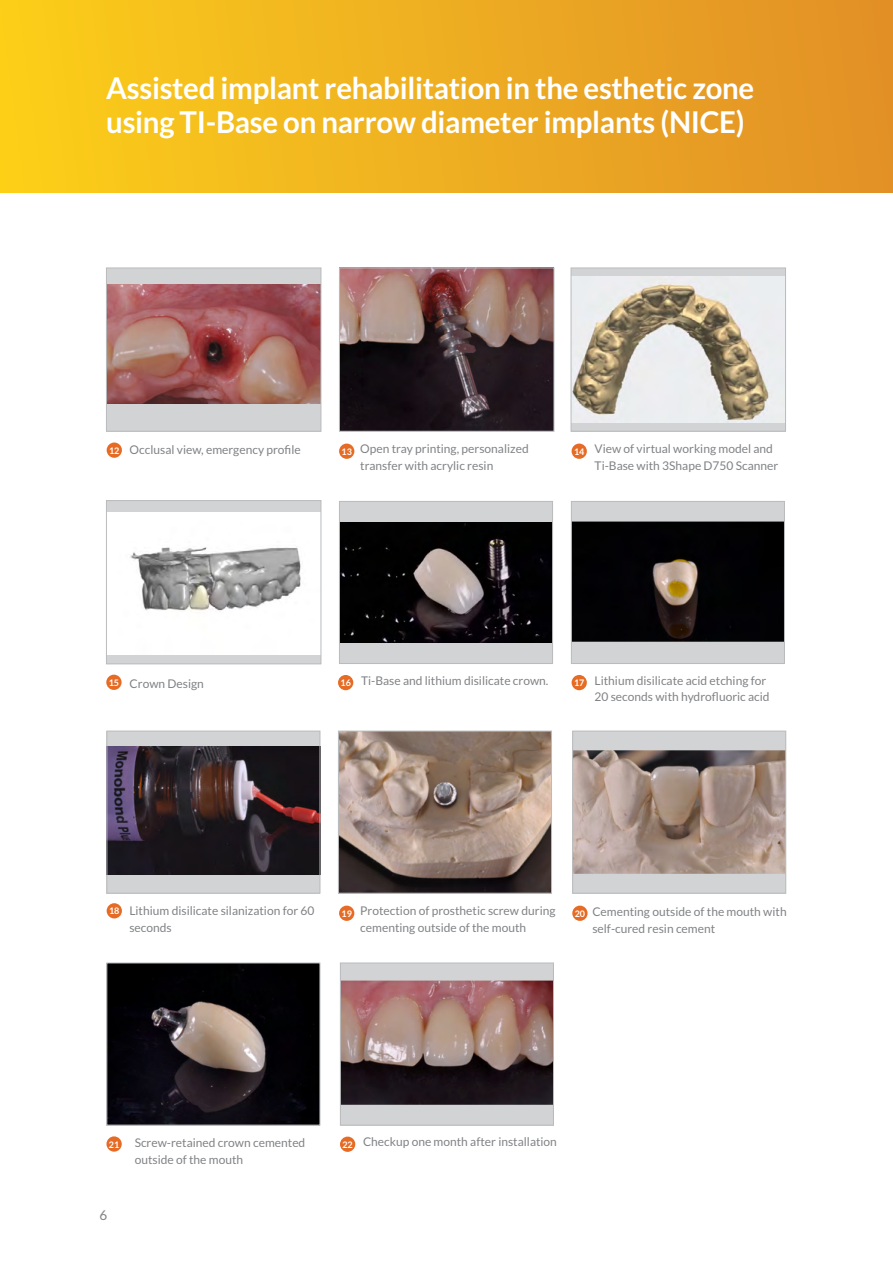
<style>
.page{position:relative;width:893px;height:1263px;background:#fff}
.page>*{position:absolute;margin:0;border:0;box-sizing:border-box;transform-origin:0 0}
.t1{font:700 30px/34.5px "Lato";letter-spacing:-.01em;color:#fff}
.t2{font:13.5px "Lato";color:#808285}
.t3{font:12px/16.5px "Lato";color:#808285}
.t4{font:700 9px "Lato";color:#fff}
.s1{font-weight:700;font-size:9px;color:#fff}
</style>
<div class="page">
<div style="left:0;top:0;width:893px;height:192px;background:linear-gradient(to right,#fccf1a,#e18f27)"></div>
<div style="left:107px;top:442px;width:15px;height:16px;background:#e66c25;border-radius:50%"></div>
<div style="left:339px;top:444px;width:15px;height:15px;background:#e66c25;border-radius:50%"></div>
<div style="left:572px;top:444px;width:15px;height:15px;background:#e66c25;border-radius:50%"></div>
<div style="left:106px;top:268px;width:215px;height:163px;background:#d1d3d4"></div>
<img style="left:108px;top:284px;width:211px;height:119px">
<div style="left:106px;top:268px;width:215px;height:163px;border:1px solid #b9bbbd"></div>
<div style="left:571px;top:268px;width:214px;height:163px;background:#d1d3d4"></div>
<img style="left:573px;top:277px;width:211px;height:145px">
<div style="left:571px;top:268px;width:215px;height:163px;border:1px solid #b9bbbd"></div>
<img style="left:341px;top:270px;width:211px;height:159px">
<div style="left:339px;top:268px;width:215px;height:163px;border:1px solid #b9bbbd"></div>
<div style="left:338px;top:675px;width:15px;height:15px;background:#e66c25;border-radius:50%"></div>
<div style="left:572px;top:675px;width:15px;height:15px;background:#e66c25;border-radius:50%"></div>
<div style="left:106px;top:675px;width:16px;height:15px;background:#e66c25;border-radius:50%"></div>
<div style="left:106px;top:501px;width:215px;height:163px;background:#d1d3d4"></div>
<img style="left:108px;top:512px;width:211px;height:143px">
<div style="left:106px;top:501px;width:215px;height:163px;border:1px solid #b9bbbd"></div>
<svg style="left:339px;top:501px;width:214px;height:163px;background:#4d4b4c"></svg>
<svg style="left:571px;top:501px;width:214px;height:163px;background:#434142"></svg>
<div style="left:572px;top:906px;width:16px;height:15px;background:#e66c25;border-radius:50%"></div>
<div style="left:107px;top:903px;width:15px;height:15px;background:#e66c25;border-radius:50%"></div>
<div style="left:339px;top:906px;width:15px;height:15px;background:#e66c25;border-radius:50%"></div>
<svg style="left:106px;top:730px;width:215px;height:164px;background:#544c52"></svg>
<svg style="left:338px;top:730px;width:214px;height:164px;background:#8f7b71"></svg>
<svg style="left:572px;top:730px;width:214px;height:164px;background:#ad9e97"></svg>
<svg style="left:106px;top:962px;width:215px;height:164px;background:#252123"></svg>
<svg style="left:340px;top:962px;width:214px;height:164px;background:#8e7877"></svg>
<div style="left:106px;top:1136px;width:16px;height:16px;background:#e66c25;border-radius:50%"></div>
<div style="left:340px;top:1136px;width:15px;height:16px;background:#e66c25;border-radius:50%"></div>
<h1 class="t1" style="left:106px;top:70px;width:649px">Assisted implant rehabilitation in the esthetic zone using TI-Base on narrow diameter implants (NICE)</h1>
<p class="t3" style="left:109px;top:442px;width:193px"><span class="s1">12</span> Occlusal view, emergency profile</p>
<p class="t3" style="left:360px;top:441px;width:170px;text-indent:-19px"><sub>13</sub> Open tray printing, personalized transfer with acrylic resin</p>
<p class="t3" style="left:595px;top:441px;width:185px;text-indent:-21px"><sub>14</sub> View of virtual working model and<br>Ti-Base with 3Shape D750 Scanner</p>
<p class="t3" style="left:109px;top:675px;width:97px"><span class="s1">15</span> Crown Design</p>
<p class="t3" style="left:340px;top:672px;width:210px"><sub>16</sub> Ti-Base and lithium disilicate crown.</p>
<p class="t3" style="left:574px;top:672px;width:197px;text-align:right"><sub>17</sub> Lithium disilicate acid etching for<br>20 seconds with hydrofluoric acid</p>
<p class="t3" style="left:129px;top:903px;width:187px;text-indent:-20px"><span class="s1">18</span> Lithium disilicate silanization for 60 seconds</p>
<p class="t3" style="left:360px;top:903px;width:197px;text-indent:-19px"><sub>19</sub> Protection of prosthetic screw during cementing outside of the mouth</p>
<p class="t3" style="left:592px;top:904px;width:196px;text-indent:-18px"><span class="s1">20</span> Cementing outside of the mouth with self-cured resin cement</p>
<p class="t4" style="left:109px;top:1139px;width:12px">21</p>
<p class="t3" style="left:135px;top:1135px;width:172px">Screw-retained crown cemented outside of the mouth</p>
<p class="t3" style="left:342px;top:1133px;width:216px"><sub>22</sub> Checkup one month after installation</p>
<p class="t2" style="left:100px;top:1207px;width:9px">6</p>
</div>
